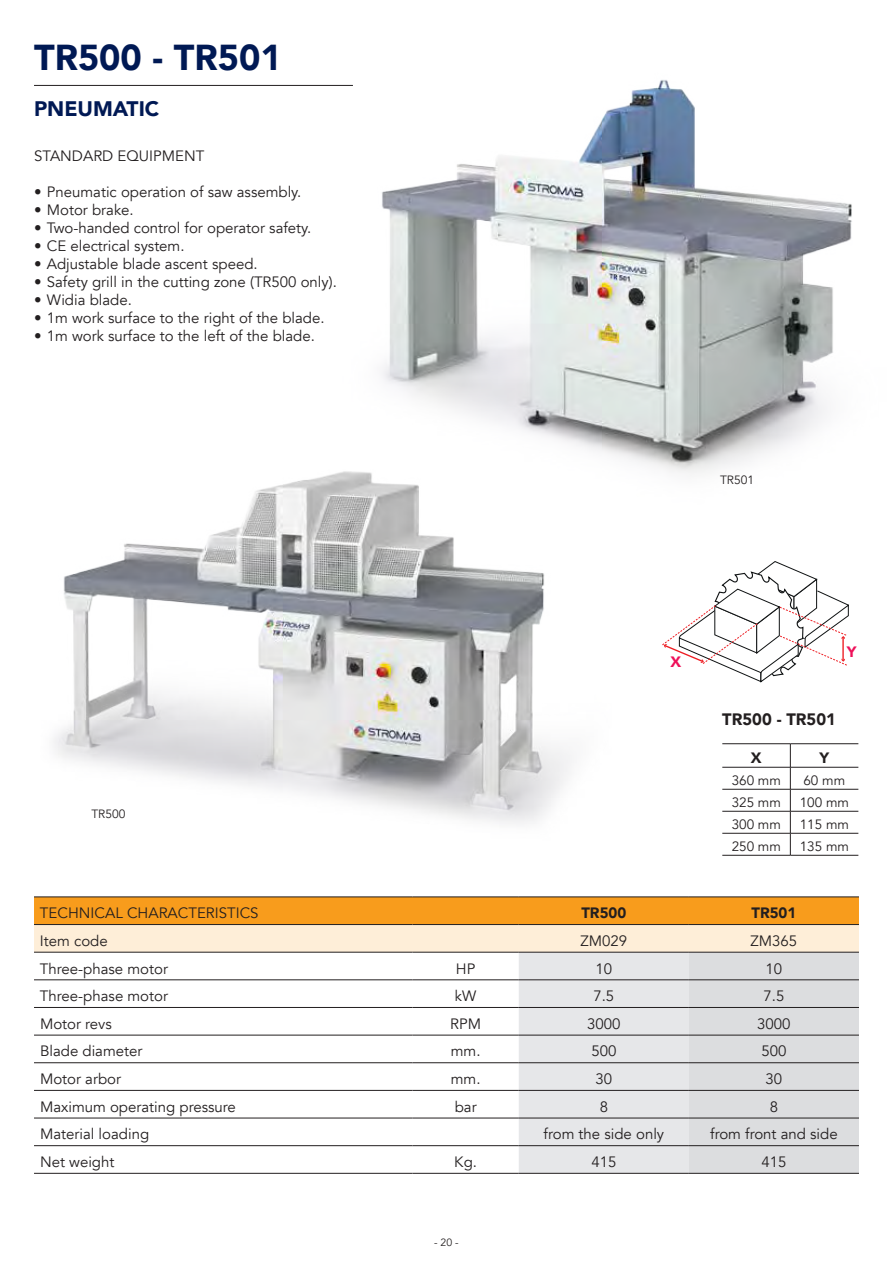
<style>
.page{position:relative;width:893px;height:1263px;background:#fff}
.page>*{position:absolute;margin:0;border:0;box-sizing:border-box;transform-origin:0 0}
.t1{font:900 36px "Avenir";color:#001954}
.t2{font:900 21px "Avenir";color:#001954}
.t3{font:900 16.5px "Avenir";color:#231f20}
.t4{font:15px "Avenir";color:#231f20}
.t5{font:900 15px "Avenir";color:#231f20}
.t6{font:900 15px "Avenir";color:#ee1059}
.t7{font:13.5px "Avenir";color:#231f20}
.t8{font:12px "Avenir";color:#231f20}
.t9{font:10.5px "Avenir";color:#231f20}
</style>
<div class="page">
<img style="left:53px;top:475px;width:519px;height:349px">
<img style="left:327px;top:80px;width:525px;height:447px">
<hr style="left:34px;top:85px;width:319px;height:1px;background:#231f20">
<hr style="left:722px;top:743px;width:68px;height:1px;background:#231f20">
<hr style="left:790px;top:743px;width:68px;height:1px;background:#231f20">
<hr style="left:722px;top:767px;width:68px;height:1px;background:#231f20">
<hr style="left:790px;top:767px;width:68px;height:1px;background:#231f20">
<hr style="left:722px;top:789px;width:68px;height:1px;background:#231f20">
<hr style="left:790px;top:789px;width:68px;height:1px;background:#231f20">
<hr style="left:722px;top:811px;width:68px;height:1px;background:#231f20">
<hr style="left:790px;top:811px;width:68px;height:1px;background:#231f20">
<hr style="left:722px;top:833px;width:68px;height:1px;background:#231f20">
<hr style="left:790px;top:833px;width:68px;height:1px;background:#231f20">
<svg style="left:790px;top:744px;width:1px;height:111px"></svg>
<hr style="left:722px;top:855px;width:68px;height:1px;background:#231f20">
<hr style="left:790px;top:855px;width:68px;height:1px;background:#231f20">
<svg style="left:662px;top:561px;width:187px;height:121px"></svg>
<svg style="left:34px;top:897px;width:825px;height:276px"></svg>
<hr style="left:34px;top:979px;width:378px;height:1px;background:#231f20">
<hr style="left:412px;top:979px;width:107px;height:1px;background:#231f20">
<hr style="left:519px;top:979px;width:170px;height:1px;background:#231f20">
<hr style="left:689px;top:979px;width:170px;height:1px;background:#231f20">
<hr style="left:34px;top:1007px;width:378px;height:1px;background:#231f20">
<hr style="left:412px;top:1007px;width:107px;height:1px;background:#231f20">
<hr style="left:519px;top:1007px;width:170px;height:1px;background:#231f20">
<hr style="left:689px;top:1007px;width:170px;height:1px;background:#231f20">
<hr style="left:34px;top:1035px;width:378px;height:1px;background:#231f20">
<hr style="left:412px;top:1035px;width:107px;height:1px;background:#231f20">
<hr style="left:519px;top:1035px;width:170px;height:1px;background:#231f20">
<hr style="left:689px;top:1035px;width:170px;height:1px;background:#231f20">
<hr style="left:34px;top:1062px;width:378px;height:1px;background:#231f20">
<hr style="left:412px;top:1062px;width:107px;height:1px;background:#231f20">
<hr style="left:519px;top:1062px;width:170px;height:1px;background:#231f20">
<hr style="left:689px;top:1062px;width:170px;height:1px;background:#231f20">
<hr style="left:34px;top:1090px;width:378px;height:1px;background:#231f20">
<hr style="left:412px;top:1090px;width:107px;height:1px;background:#231f20">
<hr style="left:519px;top:1090px;width:170px;height:1px;background:#231f20">
<hr style="left:689px;top:1090px;width:170px;height:1px;background:#231f20">
<hr style="left:34px;top:1118px;width:378px;height:1px;background:#231f20">
<hr style="left:412px;top:1118px;width:107px;height:1px;background:#231f20">
<hr style="left:519px;top:1118px;width:170px;height:1px;background:#231f20">
<hr style="left:689px;top:1118px;width:170px;height:1px;background:#231f20">
<hr style="left:34px;top:1145px;width:378px;height:1px;background:#231f20">
<hr style="left:412px;top:1145px;width:107px;height:1px;background:#231f20">
<hr style="left:519px;top:1145px;width:170px;height:1px;background:#231f20">
<hr style="left:689px;top:1145px;width:170px;height:1px;background:#231f20">
<hr style="left:34px;top:1173px;width:378px;height:1px;background:#231f20">
<hr style="left:412px;top:1173px;width:107px;height:1px;background:#231f20">
<hr style="left:519px;top:1173px;width:170px;height:1px;background:#231f20">
<hr style="left:689px;top:1173px;width:170px;height:1px;background:#231f20">
<hr style="left:34px;top:952px;width:378px;height:1px;background:#231f20">
<hr style="left:34px;top:896px;width:378px;height:1px;background:#231f20">
<hr style="left:34px;top:924px;width:378px;height:1px;background:#231f20">
<hr style="left:412px;top:896px;width:107px;height:1px;background:#231f20">
<hr style="left:412px;top:924px;width:107px;height:1px;background:#231f20">
<hr style="left:412px;top:952px;width:107px;height:1px;background:#231f20">
<hr style="left:519px;top:952px;width:170px;height:1px;background:#231f20">
<hr style="left:689px;top:952px;width:170px;height:1px;background:#231f20">
<hr style="left:519px;top:896px;width:170px;height:1px;background:#231f20">
<hr style="left:689px;top:896px;width:170px;height:1px;background:#231f20">
<hr style="left:519px;top:924px;width:170px;height:1px;background:#231f20">
<hr style="left:689px;top:924px;width:170px;height:1px;background:#231f20">
<h1 class="t1" style="left:34px;top:27px;width:249px">TR500 - TR501</h1>
<h2 class="t2" style="left:34px;top:90px;width:127px">PNEUMATIC</h2>
<p class="t4" style="left:34px;top:147px;width:172px">STANDARD EQUIPMENT</p>
<p class="t4" style="left:34px;top:183px;width:269px">• Pneumatic operation of saw assembly.</p>
<p class="t4" style="left:34px;top:201px;width:101px">• Motor brake.</p>
<p class="t4" style="left:34px;top:219px;width:279px">• Two-handed control for operator safety.</p>
<p class="t4" style="left:34px;top:237px;width:152px">• CE electrical system.</p>
<p class="t4" style="left:34px;top:255px;width:225px">• Adjustable blade ascent speed.</p>
<p class="t4" style="left:34px;top:273px;width:304px">• Safety grill in the cutting zone (TR500 only).</p>
<p class="t4" style="left:34px;top:291px;width:99px">• Widia blade.</p>
<p class="t4" style="left:34px;top:309px;width:292px">• 1m work surface to the right of the blade.</p>
<p class="t4" style="left:34px;top:327px;width:282px">• 1m work surface to the left of the blade.</p>
<p class="t8" style="left:91px;top:806px;width:36px">TR500</p>
<p class="t8" style="left:720px;top:473px;width:36px">TR501</p>
<p class="t6" style="left:670px;top:649px;width:12px">X</p>
<p class="t6" style="left:847px;top:639px;width:11px">Y</p>
<p class="t3" style="left:722px;top:705px;width:115px">TR500 - TR501</p>
<p class="t5" style="left:751px;top:745px;width:12px">X</p>
<p class="t5" style="left:819px;top:745px;width:11px">Y</p>
<p class="t7" style="left:732px;top:772px;width:51px">360 mm</p>
<p class="t7" style="left:803px;top:772px;width:43px">60 mm</p>
<p class="t7" style="left:732px;top:794px;width:51px">325 mm</p>
<p class="t7" style="left:800px;top:794px;width:51px">100 mm</p>
<p class="t7" style="left:732px;top:816px;width:51px">300 mm</p>
<p class="t7" style="left:800px;top:816px;width:51px">115 mm</p>
<p class="t7" style="left:732px;top:838px;width:51px">250 mm</p>
<p class="t7" style="left:800px;top:838px;width:51px">135 mm</p>
<p class="t4" style="left:40px;top:904px;width:220px">TECHNICAL CHARACTERISTICS</p>
<p class="t5" style="left:581px;top:900px;width:46px">TR500</p>
<p class="t5" style="left:751px;top:900px;width:46px">TR501</p>
<p class="t4" style="left:40px;top:932px;width:69px">Item code</p>
<p class="t4" style="left:580px;top:932px;width:48px">ZM029</p>
<p class="t4" style="left:751px;top:932px;width:48px">ZM365</p>
<p class="t4" style="left:40px;top:959px;width:130px">Three-phase motor</p>
<p class="t4" style="left:456px;top:959px;width:21px">HP</p>
<p class="t4" style="left:595px;top:959px;width:18px">10</p>
<p class="t4" style="left:766px;top:959px;width:18px">10</p>
<p class="t4" style="left:40px;top:987px;width:130px">Three-phase motor</p>
<p class="t4" style="left:455px;top:987px;width:23px">kW</p>
<p class="t4" style="left:593px;top:987px;width:22px">7.5</p>
<p class="t4" style="left:763px;top:987px;width:22px">7.5</p>
<p class="t4" style="left:40px;top:1015px;width:73px">Motor revs</p>
<p class="t4" style="left:450px;top:1015px;width:32px">RPM</p>
<p class="t4" style="left:587px;top:1015px;width:35px">3000</p>
<p class="t4" style="left:757px;top:1015px;width:35px">3000</p>
<p class="t4" style="left:40px;top:1042px;width:104px">Blade diameter</p>
<p class="t4" style="left:451px;top:1042px;width:31px">mm.</p>
<p class="t4" style="left:591px;top:1042px;width:27px">500</p>
<p class="t4" style="left:761px;top:1042px;width:27px">500</p>
<p class="t4" style="left:40px;top:1070px;width:83px">Motor arbor</p>
<p class="t4" style="left:451px;top:1070px;width:31px">mm.</p>
<p class="t4" style="left:595px;top:1070px;width:18px">30</p>
<p class="t4" style="left:766px;top:1070px;width:18px">30</p>
<p class="t4" style="left:40px;top:1098px;width:197px">Maximum operating pressure</p>
<p class="t4" style="left:455px;top:1098px;width:23px">bar</p>
<p class="t4" style="left:600px;top:1098px;width:10px">8</p>
<p class="t4" style="left:770px;top:1098px;width:10px">8</p>
<p class="t4" style="left:40px;top:1125px;width:111px">Material loading</p>
<p class="t4" style="left:544px;top:1125px;width:122px">from the side only</p>
<p class="t4" style="left:710px;top:1125px;width:129px">from front and side</p>
<p class="t4" style="left:40px;top:1153px;width:76px">Net weight</p>
<p class="t4" style="left:454px;top:1153px;width:24px">Kg.</p>
<p class="t4" style="left:591px;top:1153px;width:27px">415</p>
<p class="t4" style="left:761px;top:1153px;width:27px">415</p>
<p class="t9" style="left:434px;top:1236px;width:26px">- 20 -</p>
</div>
